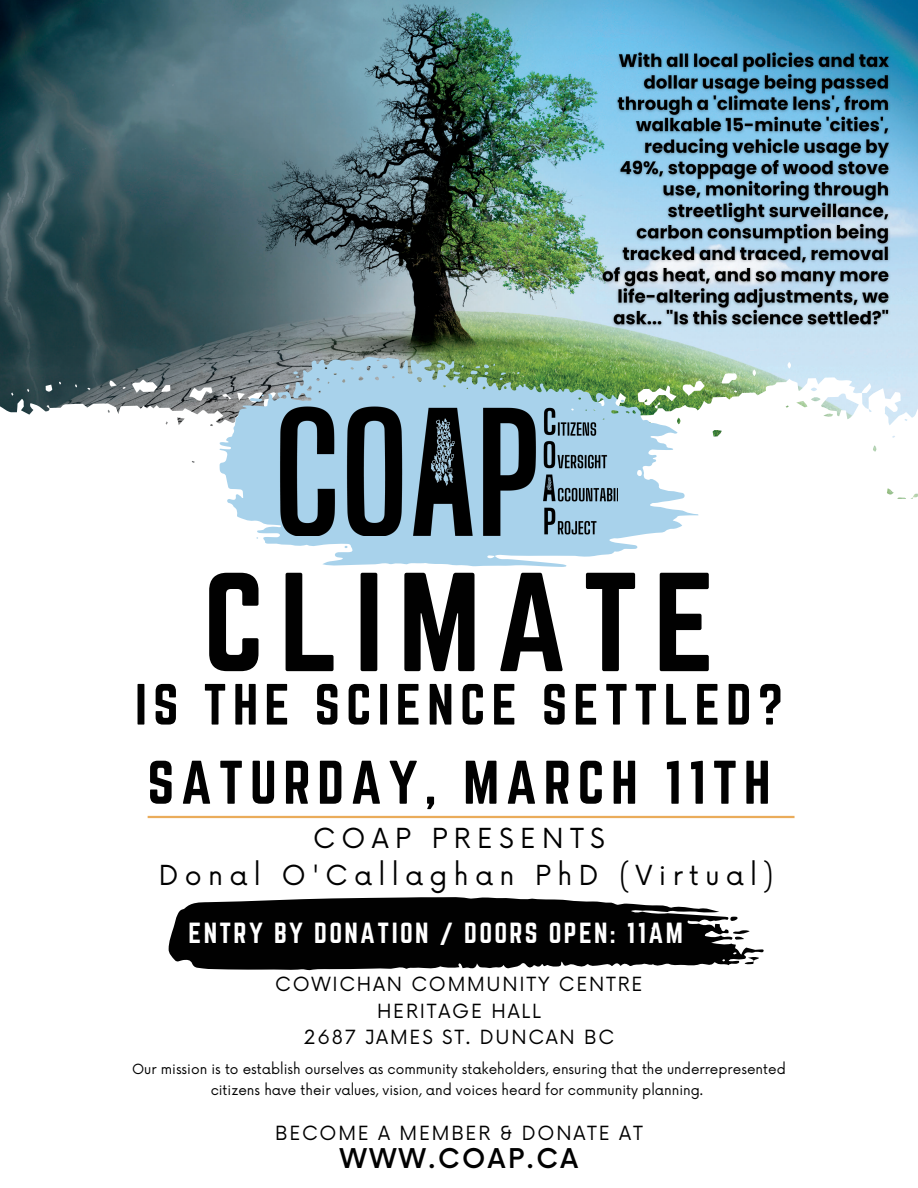
<style>
.page{position:relative;width:918px;height:1188px;background:#fff}
.page>*{position:absolute;margin:0;border:0;box-sizing:border-box;transform-origin:0 0}
.t1{font:123px "Norwester";letter-spacing:.12em;color:#010101}
.t2{font:53.85px "Norwester";letter-spacing:.12em;color:#010101}
.t3{font:50.85px "Norwester";letter-spacing:.12em;color:#010101}
.t4{font:26.85px/37.2px "Now";letter-spacing:.235em;color:#010101;text-align:center}
.t5{font:500 26.55px "Now";letter-spacing:.095em;color:#010101}
.t6{font:25.5px "Norwester";letter-spacing:.095em;color:#fff}
.t7{font:19.05px/26.4px "Now";letter-spacing:.095em;color:#010101;text-align:center}
.t8{font:13.65px/21.3px "Now";color:#000;text-align:center}
</style>
<div class="page">
<img style="left:0;top:0;width:918px;height:373px">
<svg style="left:0;top:373px;width:918px;height:446px"></svg>
<svg style="left:189px;top:387px;width:24px;height:15px"></svg>
<svg style="left:721px;top:372px;width:17px;height:12px"></svg>
<svg style="left:909px;top:714px;width:9px;height:8px"></svg>
<svg style="left:885px;top:524px;width:19px;height:7px"></svg>
<svg style="left:132px;top:379px;width:38px;height:14px"></svg>
<svg style="left:861px;top:383px;width:11px;height:10px"></svg>
<svg style="left:46px;top:385px;width:6px;height:7px"></svg>
<svg style="left:109px;top:380px;width:8px;height:7px"></svg>
<svg style="left:787px;top:362px;width:5px;height:7px"></svg>
<svg style="left:915px;top:697px;width:3px;height:5px"></svg>
<svg style="left:862px;top:647px;width:5px;height:7px"></svg>
<svg style="left:67px;top:750px;width:5px;height:7px"></svg>
<svg style="left:26px;top:771px;width:5px;height:7px"></svg>
<svg style="left:752px;top:369px;width:5px;height:7px"></svg>
<svg style="left:46px;top:404px;width:4px;height:5px"></svg>
<svg style="left:699px;top:380px;width:6px;height:29px"></svg>
<svg style="left:853px;top:647px;width:3px;height:4px"></svg>
<svg style="left:59px;top:777px;width:11px;height:10px"></svg>
<svg style="left:224px;top:740px;width:5px;height:3px"></svg>
<svg style="left:83px;top:710px;width:6px;height:8px"></svg>
<svg style="left:219px;top:357px;width:480px;height:210px;fill:#a8d2eb"></svg>
<svg style="left:437px;top:364px;width:4px;height:4px"></svg>
<svg style="left:593px;top:393px;width:33px;height:18px"></svg>
<svg style="left:453px;top:365px;width:11px;height:10px"></svg>
<svg style="left:237px;top:385px;width:78px;height:30px;background:#9fb4c1"></svg>
<svg style="left:471px;top:364px;width:35px;height:16px"></svg>
<svg style="left:293px;top:371px;width:6px;height:7px"></svg>
<img style="left:279px;top:405px;width:338px;height:131px">
<hr style="left:148px;top:816px;width:647px;height:2px;background:#eaac5b">
<svg style="left:169px;top:897px;width:595px;height:74px;fill:#010101"></svg>
<img style="left:597px;top:42px;width:298px;height:296px">
<h1 class="t1" style="left:203px;top:548px;width:513px">CLIMATE</h1>
<h3 class="t3" style="left:135px;top:674px;width:650px">IS THE SCIENCE SETTLED?</h3>
<h2 class="t2" style="left:147px;top:750px;width:625px">SATURDAY, MARCH 11TH</h2>
<h3 class="t4" style="left:159px;top:821px;width:616px">COAP PRESENTS<br>Donal O'Callaghan PhD (Virtual)</h3>
<h3 class="t6" style="left:189px;top:918px;width:496px">ENTRY BY DONATION / DOORS OPEN: 11AM</h3>
<h3 class="t7" style="left:275px;top:972px;width:369px">COWICHAN COMMUNITY CENTRE<br>HERITAGE HALL<br>2687 JAMES ST. DUNCAN BC</h3>
<p class="t8" style="left:132px;top:1059px;width:655px">Our mission is to establish ourselves as community stakeholders, ensuring that the underrepresented citizens have their values, vision, and voices heard for community planning.</p>
<h3 class="t7" style="left:275px;top:1121px;width:369px">BECOME A MEMBER &amp; DONATE AT</h3>
<h3 class="t5" style="left:340px;top:1144px;width:240px">WWW.COAP.CA</h3>
</div>
